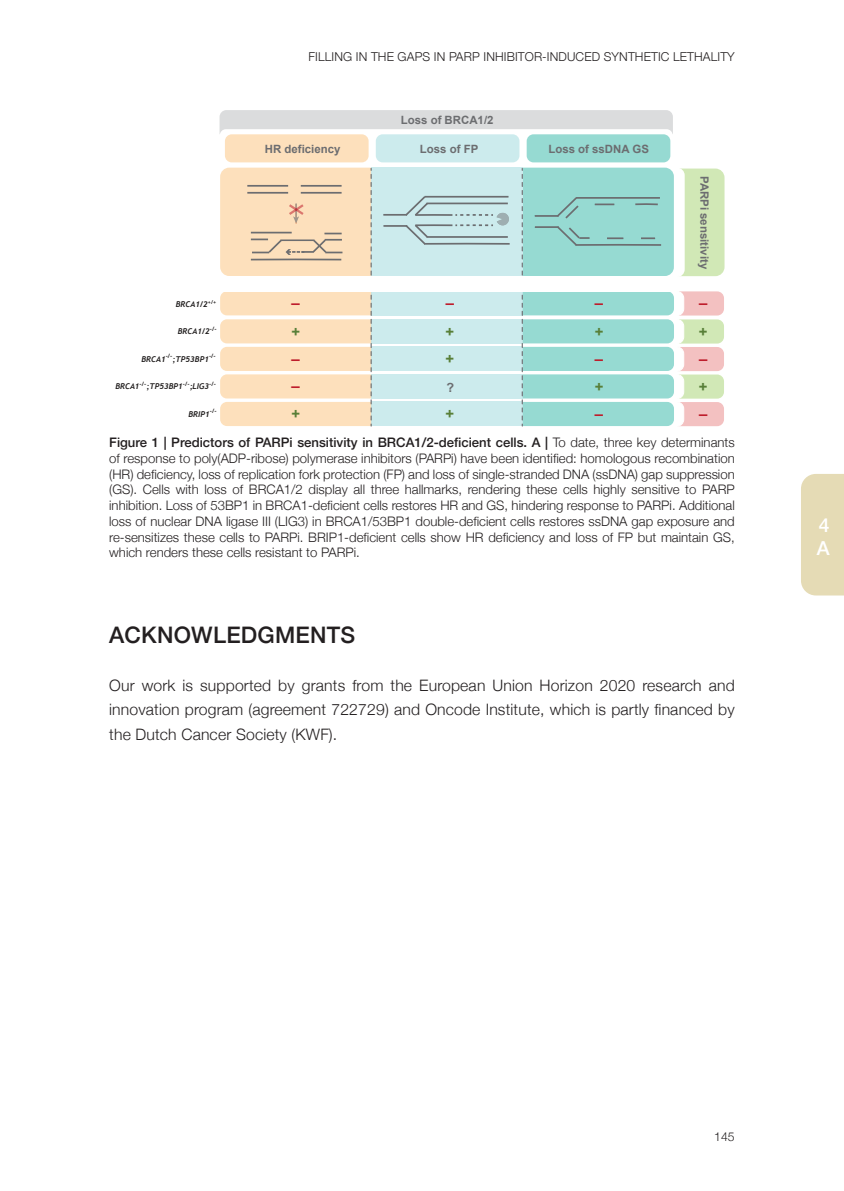
<style>
.page{position:relative;width:844px;height:1191px;background:#fff}
.page>*{position:absolute;margin:0;border:0;box-sizing:border-box;transform-origin:0 0}
.t1{font:500 22.75px "Helvetica Neue";letter-spacing:.01em;color:#231f20}
.t2{font:500 19.25px/23.1px "Helvetica Neue";color:#fff}
.t3{font:300 15.75px/24.3px "Helvetica Neue";letter-spacing:.01em;color:#231f20;text-align:justify}
.t4{font:700 14.88px "Arial";color:#be1d2c}
.t5{font:700 14.88px "Arial";color:#587f38}
.t6{font:300 13.12px/15.8px "Helvetica Neue";color:#231f20;text-align:justify}
.t7{font:700 12.6px "Arial";color:#6c6d70}
.t8{font:300 12.25px "Helvetica Neue";letter-spacing:.01em;color:#231f20}
.t9{font:700 11.38px "Arial";color:#6c6d70}
.t10{font:italic 700 8.05px "Trebuchet";color:#211e1e}
.s1{font-weight:500}
</style>
<div class="page">
<div style="left:371px;top:291px;width:151px;height:24px;background:#ccebed"></div>
<div style="left:371px;top:319px;width:151px;height:24px;background:#ccebed"></div>
<div style="left:371px;top:347px;width:151px;height:24px;background:#ccebed"></div>
<div style="left:371px;top:374px;width:151px;height:24px;background:#ccebed"></div>
<div style="left:371px;top:402px;width:151px;height:24px;background:#ccebed"></div>
<div style="left:371px;top:168px;width:151px;height:108px;background:#ccebed"></div>
<svg style="left:521px;top:167px;width:203px;height:260px;background:#afddd1"></svg>
<hr style="left:383px;top:214px;width:24px;height:2px;background:#6c6d70">
<hr style="left:383px;top:225px;width:24px;height:2px;background:#6c6d70">
<svg style="left:219px;top:110px;width:453px;height:24px"></svg>
<svg style="left:403px;top:195px;width:107px;height:50px"></svg>
<svg style="left:220px;top:168px;width:152px;height:258px;background:#f8debe"></svg>
<div style="left:225px;top:134px;width:143px;height:28px;background:#fde0bc;border-radius:7px"></div>
<div style="left:375px;top:134px;width:144px;height:28px;background:#ccebed;border-radius:7px"></div>
<div style="left:526px;top:134px;width:144px;height:28px;background:#96dad2;border-radius:7px"></div>
<div style="left:139px;top:276px;width:536px;height:15px;background:#fff"></div>
<div style="left:801px;top:474px;width:42px;height:121px;background:#e5dbb5"></div>
<p class="t8" style="left:308px;top:47px;width:427px">FILLING IN THE GAPS IN PARP INHIBITOR-INDUCED SYNTHETIC LETHALITY</p>
<p class="t9" style="left:401px;top:112px;width:94px">Loss of BRCA1/2</p>
<p class="t9" style="left:265px;top:140px;width:77px">HR deficiency</p>
<p class="t9" style="left:420px;top:140px;width:60px">Loss of FP</p>
<p class="t9" style="left:548px;top:140px;width:102px">Loss of ssDNA GS</p>
<p class="t10" style="left:176px;top:299px;width:42px">BRCA1/2<sup>+/+</sup></p>
<p class="t10" style="left:178px;top:326px;width:40px">BRCA1/2<sup>-/-</sup></p>
<p class="t10" style="left:141px;top:354px;width:76px">BRCA1<sup>-/-</sup>;TP53BP1<sup>-/-</sup></p>
<p class="t10" style="left:115px;top:381px;width:102px">BRCA1<sup>-/-</sup>;TP53BP1<sup>-/-</sup>;LIG3<sup>-/-</sup></p>
<p class="t10" style="left:188px;top:409px;width:30px">BRIP1<sup>-/-</sup></p>
<p class="t4" style="left:291px;top:286px;width:10px">_</p>
<p class="t4" style="left:445px;top:286px;width:10px">_</p>
<p class="t4" style="left:594px;top:286px;width:10px">_</p>
<p class="t5" style="left:291px;top:322px;width:10px">+</p>
<p class="t5" style="left:445px;top:322px;width:10px">+</p>
<p class="t5" style="left:594px;top:322px;width:10px">+</p>
<p class="t4" style="left:291px;top:342px;width:10px">_</p>
<p class="t5" style="left:445px;top:348px;width:10px">+</p>
<p class="t4" style="left:594px;top:342px;width:10px">_</p>
<p class="t4" style="left:291px;top:369px;width:10px">_</p>
<p class="t7" style="left:446px;top:379px;width:9px">?</p>
<p class="t5" style="left:594px;top:376px;width:10px">+</p>
<p class="t5" style="left:291px;top:403px;width:10px">+</p>
<p class="t5" style="left:445px;top:403px;width:10px">+</p>
<p class="t4" style="left:594px;top:397px;width:10px">_</p>
<p class="t9" style="left:712px;top:176px;width:95px;rotate:90deg">PARPi sensitivity</p>
<p class="t4" style="left:699px;top:286px;width:10px">_</p>
<p class="t5" style="left:698px;top:322px;width:10px">+</p>
<p class="t4" style="left:699px;top:342px;width:10px">_</p>
<p class="t5" style="left:698px;top:376px;width:10px">+</p>
<p class="t4" style="left:699px;top:397px;width:10px">_</p>
<p class="t6" style="left:109px;top:433px;width:627px"><span class="s1">Figure 1 | Predictors of PARPi sensitivity in BRCA1/2-deficient cells. A |</span> To date, three key determinants of response to poly(ADP-ribose) polymerase inhibitors (PARPi) have been identified: homologous recombination (HR) deficiency, loss of replication fork protection (FP) and loss of single-stranded DNA (ssDNA) gap suppression (GS). Cells with loss of BRCA1/2 display all three hallmarks, rendering these cells highly sensitive to PARP inhibition. Loss of 53BP1 in BRCA1-deficient cells restores HR and GS, hindering response to PARPi. Additional loss of nuclear DNA ligase III (LIG3) in BRCA1/53BP1 double-deficient cells restores ssDNA gap exposure and re-sensitizes these cells to PARPi. BRIP1-deficient cells show HR deficiency and loss of FP but maintain GS, which renders these cells resistant to PARPi.</p>
<h1 class="t1" style="left:109px;top:616px;width:247px">ACKNOWLEDGMENTS</h1>
<p class="t3" style="left:109px;top:672px;width:627px">Our work is supported by grants from the European Union Horizon 2020 research and innovation program (agreement 722729) and Oncode Institute, which is partly financed by the Dutch Cancer Society (KWF).</p>
<h2 class="t2" style="left:816px;top:511px;width:14px">4<br>A</h2>
<p class="t8" style="left:713px;top:1127px;width:22px">145</p>
</div>
